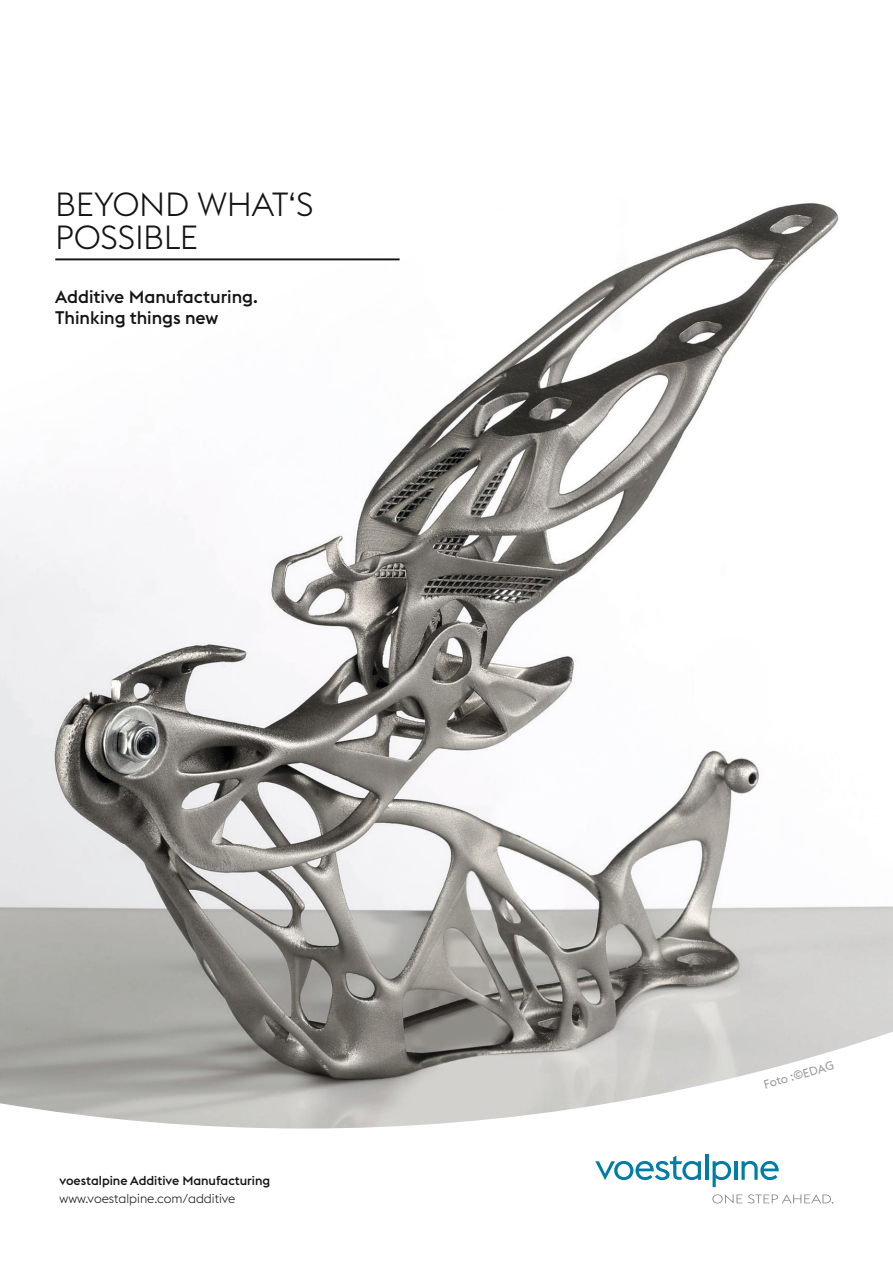
<style>
.page{position:relative;width:893px;height:1263px;background:#fff}
.page>*{position:absolute;margin:0;border:0;box-sizing:border-box;transform-origin:0 0}
.t1{font:300 33px "voestalpine";letter-spacing:-.01em;color:#131413}
.t2{font:500 18px "voestalpine";color:#131413}
.t3{font:500 12.75px "voestalpine";color:#131413}
.t4{font:300 12.75px "voestalpine";color:#131413}
.t5{font:12px "voestalpine";color:#999}
</style>
<div class="page">
<img style="left:0;top:203px;width:893px;height:828px">
<svg style="left:0;top:1031px;width:893px;height:173px"></svg>
<svg style="left:595px;top:1156px;width:106px;height:24px"></svg>
<hr style="left:705px;top:1154px;width:3px;height:26px;background:#007da6">
<svg style="left:713px;top:1161px;width:18px;height:26px"></svg>
<hr style="left:734px;top:1161px;width:3px;height:19px;background:#007da6">
<svg style="left:741px;top:1161px;width:38px;height:19px"></svg>
<svg style="left:712px;top:1194px;width:30px;height:9px"></svg>
<svg style="left:748px;top:1194px;width:85px;height:9px"></svg>
<hr style="left:55px;top:258px;width:345px;height:2px;background:#131413">
<p class="t1" style="left:55px;top:185px;width:260px">BEYOND WHAT‘S</p>
<p class="t1" style="left:55px;top:218px;width:144px">POSSIBLE</p>
<p class="t2" style="left:55px;top:286px;width:204px">Additive Manufacturing.</p>
<p class="t2" style="left:55px;top:307px;width:165px">Thinking things new</p>
<p class="t3" style="left:60px;top:1173px;width:212px">voestalpine Additive Manufacturing</p>
<p class="t4" style="left:60px;top:1191px;width:177px">www.voestalpine.com/additive</p>
<p class="t5" style="left:762px;top:1078px;width:74px;rotate:-16deg">Foto :©EDAG</p>
</div>
